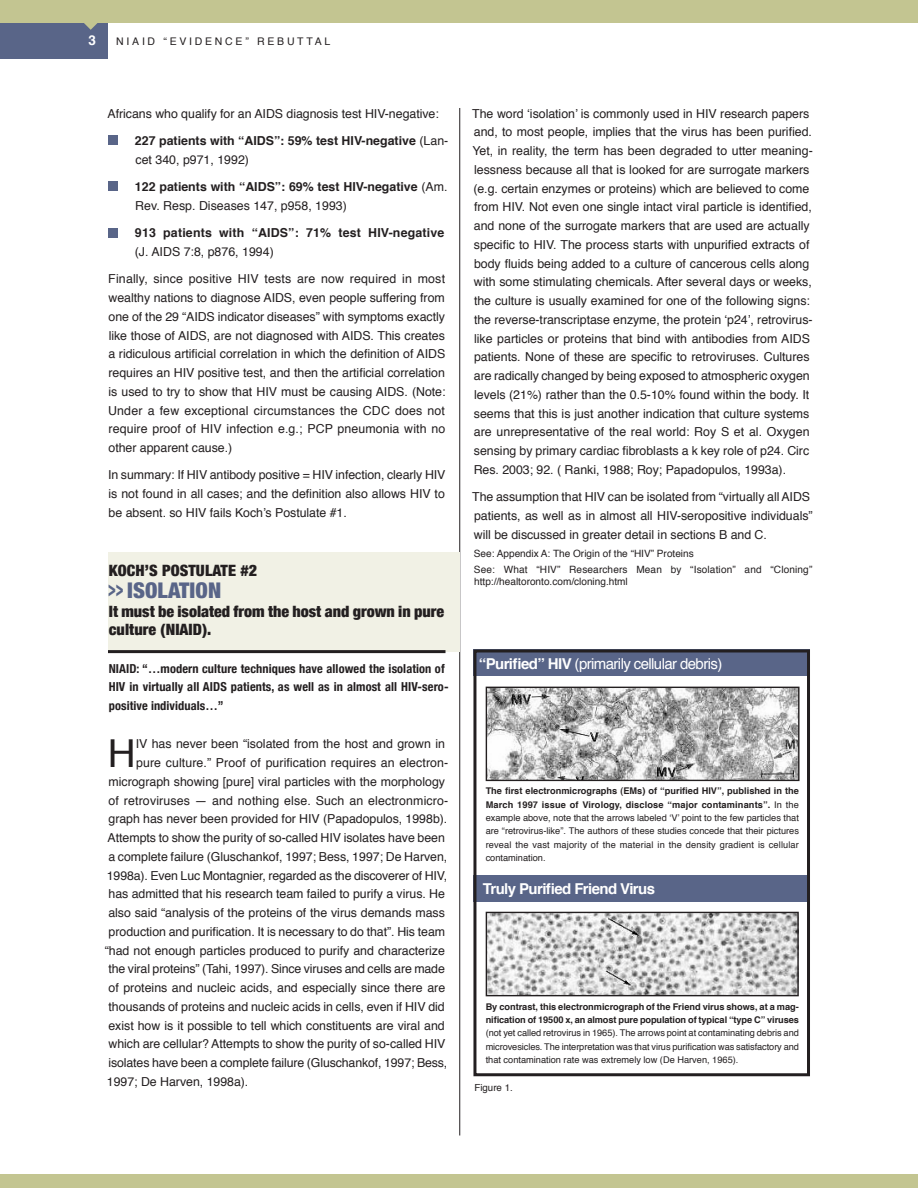
<style>
.page{position:relative;width:918px;height:1188px;background:#fff}
.page>*{position:absolute;margin:0;border:0;box-sizing:border-box;transform-origin:0 0}
.t1{font:38.55px "Helvetica";color:#231f20}
.t2{font:900 condensed 21.6px "Helvetica Neue";letter-spacing:.005em;color:#596588;scale:.6 1}
.t3{font:900 condensed 15.6px/18.8px "Helvetica Neue";color:#231f20}
.t4{font:15px "Helvetica";letter-spacing:-.04em;color:#fff}
.t5{font:700 15px "Helvetica";letter-spacing:-.04em;color:#fff}
.t6{font:700 13.5px "Helvetica";color:#fff}
.t7{font:12.45px/18.8px "Helvetica";letter-spacing:-.005em;color:#231f20;text-align:justify}
.t8{font:700 12.45px/18.8px "Helvetica";color:#231f20}
.t9{font:700 condensed 12.45px/18.8px "Helvetica Neue";letter-spacing:.005em;color:#231f20}
.t10{font:10.5px "Helvetica";letter-spacing:.26em;color:#231f20}
.t11{font:10.05px/16.4px "Helvetica";color:#231f20}
.t12{font:9.75px "Helvetica";color:#231f20}
.t13{font:9.3px/13.4px "Helvetica";color:#231f20;text-align:justify}
.t14{font:700 9.3px/13.4px "Helvetica";letter-spacing:-.005em;color:#231f20}
.s1{font-weight:400}
.s2{font-weight:700}
</style>
<div class="page">
<div style="left:0;top:22px;width:108px;height:36px;background:#596588"></div>
<div style="left:0;top:0;width:918px;height:22px;background:#c3c591"></div>
<svg style="left:83px;top:22px;width:16px;height:8px"></svg>
<hr style="left:459px;top:108px;width:1px;height:1028px;background:#231f20">
<div style="left:0;top:1175px;width:918px;height:13px;background:#c3c591"></div>
<div style="left:108px;top:553px;width:351px;height:99px;background:#f1f1e5"></div>
<hr style="left:108px;top:650px;width:338px;height:3px;background:#231f20">
<div style="left:108px;top:136px;width:9px;height:9px;background:#596588"></div>
<div style="left:108px;top:182px;width:9px;height:9px;background:#596588"></div>
<div style="left:108px;top:228px;width:9px;height:9px;background:#596588"></div>
<div style="left:473px;top:650px;width:337px;height:26px;background:#596588"></div>
<img style="left:488px;top:689px;width:310px;height:90px">
<div style="left:486px;top:687px;width:314px;height:94px;border:1px solid #231f20"></div>
<img style="left:488px;top:914px;width:309px;height:80px">
<div style="left:486px;top:912px;width:313px;height:84px;border:1px solid #231f20"></div>
<div style="left:473px;top:875px;width:337px;height:26px;background:#596588"></div>
<div style="left:473px;top:649px;width:337px;height:427px;border:3px solid #231f20"></div>
<p class="t6" style="left:88px;top:31px;width:9px">3</p>
<p class="t10" style="left:116px;top:34px;width:216px">NIAID “EVIDENCE” REBUTTAL</p>
<p class="t7" style="left:108px;top:105px;width:333px">Africans who qualify for an AIDS diagnosis test HIV-negative:</p>
<p class="t8" style="left:135px;top:132px;width:315px">227 patients with “AIDS”: 59% test HIV-negative <span class="s1">(Lan&shy;cet 340, p971, 1992)</span></p>
<p class="t8" style="left:135px;top:178px;width:314px">122 patients with “AIDS”: 69% test HIV-negative <span class="s1">(Am.<br>Rev. Resp. Diseases 147, p958, 1993)</span></p>
<p class="t8" style="left:135px;top:224px;width:311px">913 patients with “AIDS”: 71% test HIV-negative</p>
<p class="t7" style="left:135px;top:243px;width:140px">(J. AIDS 7:8, p876, 1994)</p>
<p class="t7" style="left:108px;top:270px;width:339px">Finally, since positive HIV tests are now required in most wealthy nations to diagnose AIDS, even people suffering from one of the 29 “AIDS indicator diseases” with symptoms exactly like those of AIDS, are not diagnosed with AIDS. This creates a ridiculous artificial correlation in which the definition of AIDS requires an HIV positive test, and then the artificial correlation is used to try to show that HIV must be causing AIDS. (Note:<br>Under a few exceptional circumstances the CDC does not require proof of HIV infection e.g.; PCP pneumonia with no other apparent cause.)</p>
<p class="t7" style="left:108px;top:466px;width:339px">In summary: If HIV antibody positive = HIV infection, clearly HIV is not found in all cases; and the definition also allows HIV to be absent. so HIV fails Kochʼs Postulate #1.</p>
<p class="t7" style="left:472px;top:105px;width:342px;text-align:left">The word ʻisolationʼ is commonly used in HIV research papers and, to most people, implies that the virus has been purified.<br>Yet, in reality, the term has been degraded to utter meaning&shy;lessness because all that is looked for are surrogate markers (e.g. certain enzymes or proteins) which are believed to come from HIV. Not even one single intact viral particle is identified, and none of the surrogate markers that are used are actually specific to HIV. The process starts with unpurified extracts of body fluids being added to a culture of cancerous cells along with some stimulating chemicals. After several days or weeks, the culture is usually examined for one of the following signs: the reverse-transcriptase enzyme, the protein ʻp24ʼ, retrovirus&shy;like particles or proteins that bind with antibodies from AIDS patients. None of these are specific to retroviruses. Cultures are radically changed by being exposed to atmospheric oxygen levels (21%) rather than the 0.5-10% found within the body. It seems that this is just another indication that culture systems are unrepresentative of the real world: Roy S et al. Oxygen sensing by primary cardiac fibroblasts a k key role of p24. Circ Res. 2003; 92. ( Ranki, 1988; Roy; Papadopulos, 1993a).</p>
<p class="t7" style="left:472px;top:488px;width:342px;text-align:left">The assumption that HIV can be isolated from “virtually all AIDS patients, as well as in almost all HIV-seropositive individuals” will be discussed in greater detail in sections B and C.</p>
<p class="t11" style="left:474px;top:546px;width:340px">See: Appendix A: The Origin of the “HIV” Proteins<br>See: What “HIV” Researchers Mean by “Isolation” and “Cloning”</p>
<p class="t11" style="left:474px;top:574px;width:155px">http://healtoronto.com/cloning.html</p>
<p class="t3" style="left:109px;top:560px;width:150px">KOCH’S POSTULATE #2</p>
<h2 class="t2" style="left:108px;top:577px;width:190px">&gt;&gt; ISOLATION</h2>
<p class="t3" style="left:109px;top:602px;width:337px">It must be isolated from the host and grown in pure culture (NIAID).</p>
<p class="t9" style="left:109px;top:659px;width:341px">NIAID: “…modern culture techniques have allowed the isolation of<br>HIV in virtually all AIDS patients, as well as in almost all HIV-sero&shy;positive individuals…”</p>
<h1 class="t1" style="left:108px;top:727px;width:29px">H</h1>
<p class="t7" style="left:136px;top:735px;width:311px">IV has never been “isolated from the host and grown in</p>
<p class="t4" style="left:479px;top:653px;width:245px"><span class="s2">“Purified” HIV</span> (primarily cellular debris)</p>
<p class="t7" style="left:136px;top:754px;width:314px">pure culture.” Proof of purification requires an electron-</p>
<p class="t7" style="left:109px;top:773px;width:338px">micrograph showing [pure] viral particles with the morphology</p>
<p class="t7" style="left:109px;top:792px;width:341px">of retroviruses — and nothing else. Such an electronmicro-</p>
<p class="t7" style="left:109px;top:810px;width:340px">graph has never been provided for HIV (Papadopulos, 1998b).</p>
<p class="t7" style="left:108px;top:829px;width:339px">Attempts to show the purity of so-called HIV isolates have been</p>
<p class="t7" style="left:108px;top:848px;width:340px">a complete failure (Gluschankof, 1997; Bess, 1997; De Harven,</p>
<p class="t7" style="left:107px;top:867px;width:342px">1998a). Even Luc Montagnier, regarded as the discoverer of HIV,</p>
<p class="t7" style="left:109px;top:885px;width:338px">has admitted that his research team failed to purify a virus. He</p>
<p class="t7" style="left:108px;top:904px;width:338px">also said “analysis of the proteins of the virus demands mass</p>
<p class="t7" style="left:109px;top:923px;width:338px">production and purification. It is necessary to do that”. His team</p>
<p class="t7" style="left:105px;top:942px;width:342px">“had not enough particles produced to purify and characterize</p>
<p class="t7" style="left:109px;top:960px;width:338px">the viral proteins” (Tahi, 1997). Since viruses and cells are made</p>
<p class="t7" style="left:109px;top:979px;width:338px">of proteins and nucleic acids, and especially since there are</p>
<p class="t7" style="left:109px;top:998px;width:338px">thousands of proteins and nucleic acids in cells, even if HIV did</p>
<p class="t7" style="left:108px;top:1017px;width:338px">exist how is it possible to tell which constituents are viral and</p>
<p class="t7" style="left:108px;top:1035px;width:338px">which are cellular? Attempts to show the purity of so-called HIV</p>
<p class="t7" style="left:109px;top:1054px;width:340px">isolates have been a complete failure (Gluschankof, 1997; Bess,</p>
<p class="t7" style="left:107px;top:1073px;width:143px">1997; De Harven, 1998a).</p>
<p class="t12" style="left:474px;top:1081px;width:40px">Figure 1.</p>
<p class="t13" style="left:486px;top:785px;width:315px"><span class="s2">The first electronmicrographs (EMs) of “purified HIV”, published in the March 1997 issue of Virology, disclose “major contaminants”.</span> In the example above, note that the arrows labeled ʻVʼ point to the few particles that are “retrovirus-like”. The authors of these studies concede that their pictures reveal the vast majority of the material in the density gradient is cellular contamination.</p>
<p class="t5" style="left:483px;top:879px;width:174px">Truly Purified Friend Virus</p>
<p class="t14" style="left:486px;top:1000px;width:315px">By contrast, this electronmicrograph of the Friend virus shows, at a mag&shy;nification of 19500 x, an almost pure population of typical “type C” viruses</p>
<p class="t13" style="left:486px;top:1027px;width:315px">(not yet called retrovirus in 1965). The arrows point at contaminating debris and microvesicles. The interpretation was that virus purification was satisfactory and that contamination rate was extremely low (De Harven, 1965).</p>
</div>
